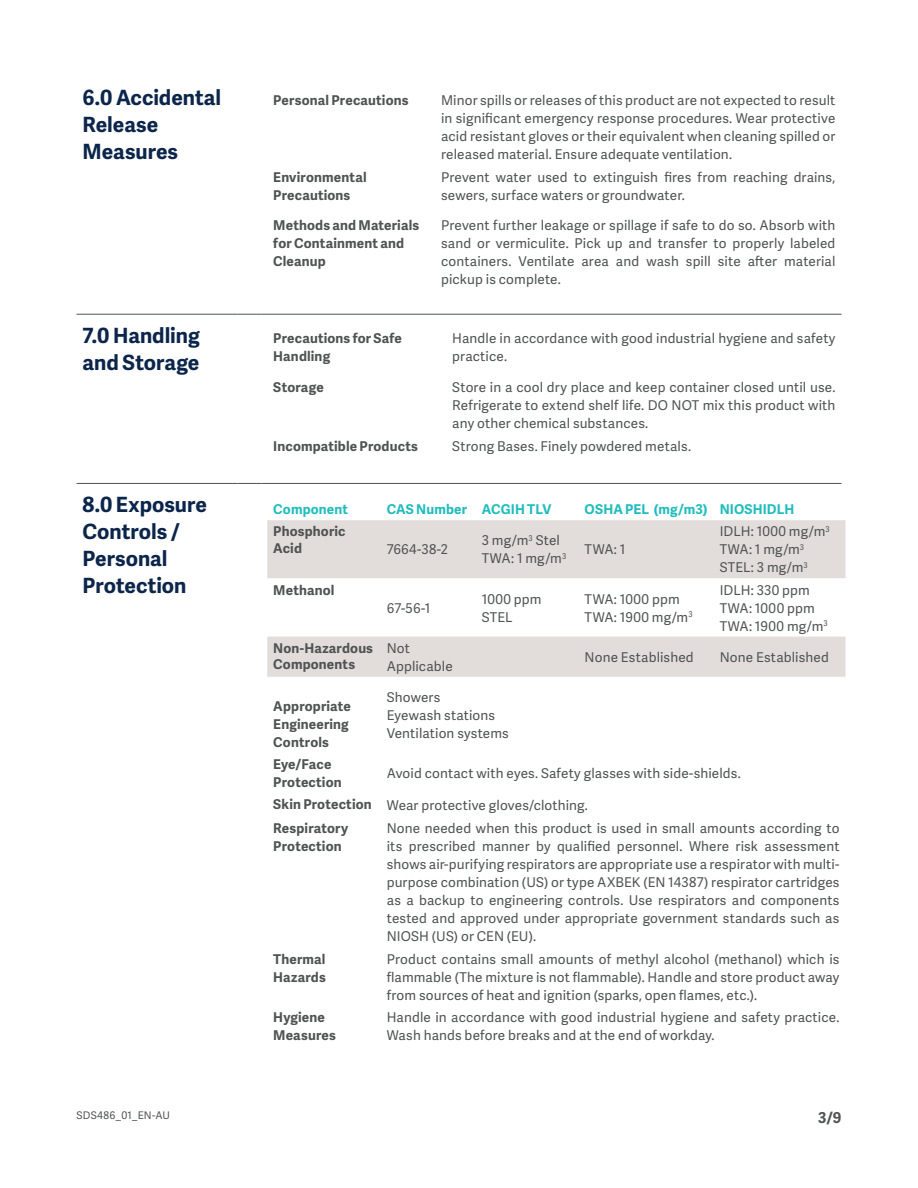
<style>
.page{position:relative;width:918px;height:1188px;background:#fff}
.page>*{position:absolute;margin:0;border:0;box-sizing:border-box;transform-origin:0 0}
.Small_heading_Adelle{font:700 21px/27px "Adelle Sans";color:#0c254b}
.t1{font:700 15px "Adelle Sans";color:#505353}
.Caption_Adelle_Sans{font:13.5px/18px "Adelle Sans";letter-spacing:.01em;color:#505353;text-align:justify}
.Caption_Adelle_Sans-2{font:700 13.5px/18px "Adelle Sans";letter-spacing:.01em;color:#505353}
.Caption_Adelle_Sans-3{font:700 13.5px "Adelle Sans";letter-spacing:.01em;color:#21bdbd}
.t2{font:10.5px "Adelle Sans";letter-spacing:.02em;color:#505353}
</style>
<div class="page">
<hr style="left:77px;top:314px;width:161px;height:1px;background:#505353">
<svg style="left:238px;top:314px;width:23px;height:1px"></svg>
<hr style="left:261px;top:314px;width:580px;height:1px;background:#505353">
<hr style="left:77px;top:483px;width:161px;height:1px;background:#505353">
<svg style="left:238px;top:483px;width:23px;height:1px"></svg>
<hr style="left:261px;top:483px;width:580px;height:1px;background:#505353">
<svg style="left:267px;top:520px;width:579px;height:157px"></svg>
<p class="Small_heading_Adelle" style="left:83px;top:83px;width:140px">6.0 Accidental<br>Release<br>Measures</p>
<p class="Caption_Adelle_Sans-2" style="left:273px;top:91px;width:137px">Personal Precautions</p>
<p class="Caption_Adelle_Sans" style="left:441px;top:91px;width:396px">Minor spills or releases of this product are not expected to result in significant emergency response procedures. Wear protective acid resistant gloves or their equivalent when cleaning spilled or released material. Ensure adequate ventilation.</p>
<p class="Caption_Adelle_Sans-2" style="left:273px;top:167px;width:95px">Environmental<br>Precautions</p>
<p class="Caption_Adelle_Sans" style="left:441px;top:167px;width:396px">Prevent water used to extinguish fires from reaching drains, sewers, surface waters or groundwater.</p>
<p class="Caption_Adelle_Sans-2" style="left:273px;top:215px;width:147px">Methods and Materials for Containment and<br>Cleanup</p>
<p class="Caption_Adelle_Sans" style="left:441px;top:215px;width:396px">Prevent further leakage or spillage if safe to do so. Absorb with sand or vermiculite. Pick up and transfer to properly labeled containers. Ventilate area and wash spill site after material pickup is complete.</p>
<p class="Small_heading_Adelle" style="left:83px;top:321px;width:119px">7.0 Handling and Storage</p>
<p class="Caption_Adelle_Sans-2" style="left:273px;top:329px;width:130px">Precautions for Safe<br>Handling</p>
<p class="Caption_Adelle_Sans" style="left:452px;top:329px;width:385px">Handle in accordance with good industrial hygiene and safety practice.</p>
<p class="Caption_Adelle_Sans-2" style="left:273px;top:378px;width:52px">Storage</p>
<p class="Caption_Adelle_Sans" style="left:452px;top:378px;width:385px">Store in a cool dry place and keep container closed until use.<br>Refrigerate to extend shelf life. DO NOT mix this product with any other chemical substances.</p>
<p class="Caption_Adelle_Sans-2" style="left:273px;top:436px;width:146px">Incompatible Products</p>
<p class="Caption_Adelle_Sans" style="left:452px;top:436px;width:240px">Strong Bases. Finely powdered metals.</p>
<p class="Small_heading_Adelle" style="left:83px;top:490px;width:126px">8.0 Exposure<br>Controls /<br>Personal<br>Protection</p>
<p class="Caption_Adelle_Sans-3" style="left:273px;top:500px;width:76px">Component</p>
<p class="Caption_Adelle_Sans-3" style="left:387px;top:500px;width:82px">CAS Number</p>
<p class="Caption_Adelle_Sans-3" style="left:482px;top:500px;width:71px">ACGIH TLV</p>
<p class="Caption_Adelle_Sans-3" style="left:585px;top:500px;width:125px">OSHA PEL (mg/m3)</p>
<p class="Caption_Adelle_Sans-3" style="left:720px;top:500px;width:76px">NIOSHIDLH</p>
<p class="Caption_Adelle_Sans-2" style="left:273px;top:522px;width:74px">Phosphoric</p>
<p class="Caption_Adelle_Sans-2" style="left:273px;top:539px;width:30px">Acid</p>
<p class="Caption_Adelle_Sans" style="left:387px;top:540px;width:63px">7664-38-2</p>
<p class="Caption_Adelle_Sans" style="left:720px;top:522px;width:111px">IDLH: 1000 mg/m<sup>3</sup></p>
<p class="Caption_Adelle_Sans" style="left:720px;top:540px;width:86px">TWA: 1 mg/m<sup>3</sup></p>
<p class="Caption_Adelle_Sans" style="left:720px;top:558px;width:90px">STEL: 3 mg/m<sup>3</sup></p>
<p class="Caption_Adelle_Sans" style="left:482px;top:531px;width:80px">3 mg/m<sup>3</sup> Stel</p>
<p class="Caption_Adelle_Sans" style="left:482px;top:549px;width:86px">TWA: 1 mg/m<sup>3</sup></p>
<p class="Caption_Adelle_Sans" style="left:585px;top:540px;width:42px">TWA: 1</p>
<p class="Caption_Adelle_Sans-2" style="left:273px;top:580px;width:63px">Methanol</p>
<p class="Caption_Adelle_Sans" style="left:720px;top:580px;width:92px">IDLH: 330 ppm</p>
<p class="Caption_Adelle_Sans" style="left:720px;top:598px;width:97px">TWA: 1000 ppm</p>
<p class="Caption_Adelle_Sans" style="left:720px;top:616px;width:110px">TWA: 1900 mg/m<sup>3</sup></p>
<p class="Caption_Adelle_Sans" style="left:482px;top:589px;width:61px">1000 ppm</p>
<p class="Caption_Adelle_Sans" style="left:482px;top:607px;width:32px">STEL</p>
<p class="Caption_Adelle_Sans" style="left:585px;top:589px;width:97px">TWA: 1000 ppm</p>
<p class="Caption_Adelle_Sans" style="left:585px;top:607px;width:110px">TWA: 1900 mg/m<sup>3</sup></p>
<p class="Caption_Adelle_Sans" style="left:387px;top:598px;width:45px">67-56-1</p>
<p class="Caption_Adelle_Sans-2" style="left:273px;top:639px;width:101px;line-height:16.5px">Non-Hazardous<br>Components</p>
<p class="Caption_Adelle_Sans" style="left:387px;top:639px;width:68px">Not<br>Applicable</p>
<p class="Caption_Adelle_Sans" style="left:585px;top:648px;width:111px">None Established</p>
<p class="Caption_Adelle_Sans" style="left:720px;top:648px;width:111px">None Established</p>
<p class="Caption_Adelle_Sans-2" style="left:273px;top:697px;width:79px">Appropriate<br>Engineering<br>Controls</p>
<p class="Caption_Adelle_Sans" style="left:387px;top:688px;width:55px">Showers</p>
<p class="Caption_Adelle_Sans" style="left:387px;top:706px;width:110px">Eyewash stations</p>
<p class="Caption_Adelle_Sans" style="left:387px;top:724px;width:124px">Ventilation systems</p>
<p class="Caption_Adelle_Sans-2" style="left:273px;top:755px;width:70px">Eye/Face<br>Protection</p>
<p class="Caption_Adelle_Sans" style="left:387px;top:764px;width:355px">Avoid contact with eyes. Safety glasses with side-shields.</p>
<p class="Caption_Adelle_Sans-2" style="left:273px;top:795px;width:100px">Skin Protection</p>
<p class="Caption_Adelle_Sans" style="left:387px;top:796px;width:203px">Wear protective gloves/clothing.</p>
<p class="Caption_Adelle_Sans-2" style="left:273px;top:819px;width:76px">Respiratory<br>Protection</p>
<p class="Caption_Adelle_Sans" style="left:387px;top:819px;width:454px">None needed when this product is used in small amounts according to its prescribed manner by qualified personnel. Where risk assessment shows air-purifying respirators are appropriate use a respirator with multi&shy;purpose combination (US) or type AXBEK (EN 14387) respirator cartridges as a backup to engineering controls. Use respirators and components tested and approved under appropriate government standards such as NIOSH (US) or CEN (EU).</p>
<p class="Caption_Adelle_Sans-2" style="left:273px;top:949px;width:54px">Thermal<br>Hazards</p>
<p class="Caption_Adelle_Sans" style="left:387px;top:949px;width:454px">Product contains small amounts of methyl alcohol (methanol) which is flammable (The mixture is not flammable). Handle and store product away from sources of heat and ignition (sparks, open flames, etc.).</p>
<p class="Caption_Adelle_Sans-2" style="left:273px;top:1007px;width:64px">Hygiene<br>Measures</p>
<p class="Caption_Adelle_Sans" style="left:387px;top:1008px;width:454px">Handle in accordance with good industrial hygiene and safety practice.<br>Wash hands before breaks and at the end of workday.</p>
<p class="t2" style="left:77px;top:1108px;width:95px">SDS486_01_EN-AU</p>
<p class="t1" style="left:818px;top:1106px;width:25px">3/9</p>
</div>
